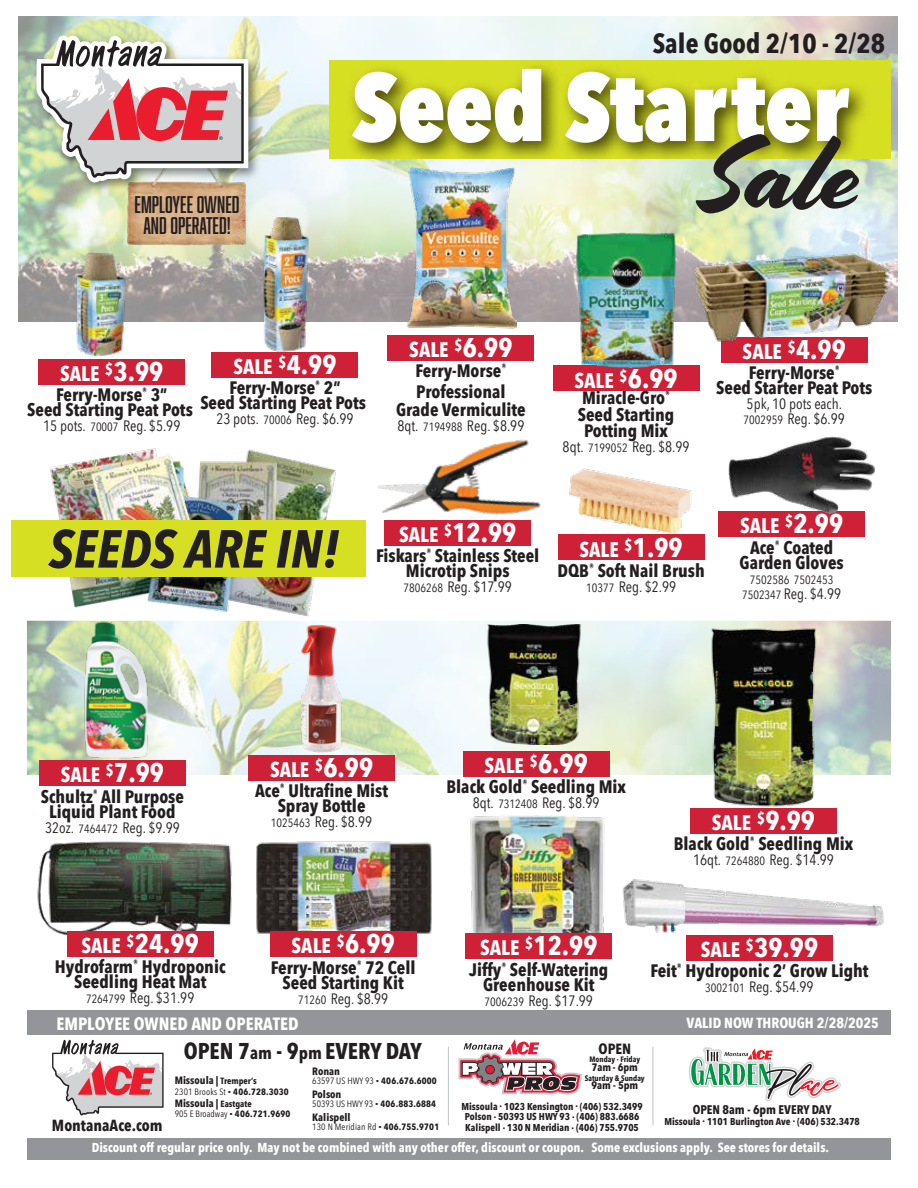
<style>
.page{position:relative;width:918px;height:1188px;background:#fff}
.page>*{position:absolute;margin:0;border:0;box-sizing:border-box;transform-origin:0 0}
.t1{font:italic 700 52.95px "Avenir Next Condensed";color:#231f20}
.t2{font:700 27.15px "Avenir Next Condensed";color:#231f20}
.t3{font:700 27px "Avenir Next Condensed";color:#fff}
.t4{font:700 22.8px "Avenir Next Condensed";color:#231f20}
.t5{font:22.2px/21.3px "Abolition";color:#231f20;text-align:center}
.t6{font:700 21px "Avenir Next Condensed";color:#fff}
.t7{font:700 18px/15px "Avenir Next Condensed";color:#231f20;text-align:center}
.t8{font:700 17.7px "Avenir Next Condensed";color:#fff}
.t9{font:700 16.05px "Avenir Next Condensed";color:#231f20}
.t10{font:15px/15px "Avenir Next Condensed";color:#231f20}
.t11{font:700 14.7px "Avenir Next Condensed";color:#231f20}
.t12{font:700 14.55px "Avenir Next Condensed";color:#fff}
.t13{font:700 13.05px "Avenir Next Condensed";color:#fff}
.t14{font:700 12.45px "Avenir Next Condensed";color:#231f20}
.t15{font:12px "Avenir Next Condensed";color:#231f20}
.t16{font:700 10.8px "Avenir Next Condensed";color:#231f20}
.t17{font:700 10.65px "Avenir Next Condensed";color:#231f20}
.t18{font:700 10.05px/10.8px "Avenir Next Condensed";color:#231f20;text-align:center}
.t19{font:9.15px "Avenir Next Condensed";letter-spacing:.005em;color:#231f20}
.t20{font:700 7.8px "Avenir Next Condensed";color:#231f20}
.s1{font-size:27px}
.s2{font-size:12px}
.s3{font-size:21px}
.s4{font-size:5.7px}
.s5{font-weight:700}
.s6{font-size:17.4px}
.s7{font-size:9px}
.s8{font-size:4.95px}
</style>
<div class="page">
<img style="left:27px;top:620px;width:864px;height:540px">
<img style="left:18px;top:17px;width:880px;height:305px">
<div style="left:329px;top:60px;width:562px;height:98px;background:#d7df23"></div>
<img style="left:377px;top:439px;width:164px;height:76px">
<div style="left:384px;top:520px;width:147px;height:26px;background:#ce2037"></div>
<div style="left:558px;top:535px;width:146px;height:25px;background:#ce2037"></div>
<div style="left:39px;top:359px;width:146px;height:26px;background:#ce2037"></div>
<div style="left:553px;top:366px;width:146px;height:25px;background:#ce2037"></div>
<img style="left:575px;top:230px;width:103px;height:138px">
<img style="left:126px;top:199px;width:122px;height:48px">
<img style="left:28px;top:28px;width:236px;height:171px">
<svg style="left:37px;top:36px;width:211px;height:146px"></svg>
<img style="left:564px;top:468px;width:132px;height:67px">
<div style="left:388px;top:335px;width:146px;height:26px;background:#ce2037"></div>
<img style="left:403px;top:169px;width:114px;height:160px">
<div style="left:718px;top:512px;width:147px;height:25px;background:#ce2037"></div>
<img style="left:728px;top:436px;width:147px;height:78px">
<img style="left:260px;top:215px;width:50px;height:137px">
<img style="left:74px;top:252px;width:53px;height:104px">
<div style="left:721px;top:337px;width:147px;height:26px;background:#ce2037"></div>
<img style="left:339px;top:56px;width:537px;height:113px">
<svg style="left:352px;top:69px;width:189px;height:74px"></svg>
<svg style="left:565px;top:72px;width:121px;height:71px;background:#dedfaa"></svg>
<svg style="left:695px;top:78px;width:164px;height:135px;background:#abb17e"></svg>
<div style="left:212px;top:352px;width:146px;height:26px;background:#ce2037"></div>
<img style="left:45px;top:448px;width:296px;height:169px">
<div style="left:11px;top:521px;width:355px;height:56px;background:#d7df23"></div>
<img style="left:692px;top:246px;width:200px;height:96px">
<h2 class="t2" style="left:653px;top:27px;width:234px">Sale Good 2/10 - 2/28</h2>
<p class="t5" style="left:135px;top:193px;width:106px">EMPLOYEE OWNED<br>AND OPERATED!</p>
<p class="t6" style="left:233px;top:354px;width:105px">SALE <sup>$</sup><span class="s1">4.99</span></p>
<p class="t6" style="left:60px;top:361px;width:105px">SALE <sup>$</sup><span class="s1">3.99</span></p>
<p class="t7" style="left:200px;top:380px;width:167px">Ferry-Morse<sup>®</sup> 2”<br>Seed Starting Peat Pots</p>
<p class="t10" style="left:216px;top:411px;width:139px">23 pots. <span class="s2">70006</span> Reg. $6.99</p>
<p class="t7" style="left:27px;top:387px;width:167px">Ferry-Morse<sup>®</sup> 3”<br>Seed Starting Peat Pots</p>
<p class="t10" style="left:43px;top:418px;width:139px">15 pots. <span class="s2">70007</span> Reg. $5.99</p>
<p class="t6" style="left:409px;top:337px;width:105px">SALE <sup>$</sup><span class="s1">6.99</span></p>
<p class="t7" style="left:415px;top:360px;width:93px;line-height:21px;text-align:left">Ferry-Morse<sup>®<br></sup>Professional</p>
<p class="t7" style="left:396px;top:402px;width:131px">Grade Vermiculite</p>
<p class="t10" style="left:397px;top:418px;width:128px">8qt. <span class="s2">7194988</span> Reg. $8.99</p>
<p class="t6" style="left:574px;top:367px;width:105px">SALE <sup>$</sup><span class="s1">6.99</span></p>
<p class="t7" style="left:578px;top:390px;width:98px;line-height:16.5px">Miracle-Gro<sup>®<br></sup>Seed Starting<br>Potting Mix</p>
<p class="t10" style="left:563px;top:439px;width:128px">8qt. <span class="s2">7199052</span> Reg. $8.99</p>
<p class="t6" style="left:743px;top:339px;width:105px">SALE <sup>$</sup><span class="s1">4.99</span></p>
<p class="t7" style="left:716px;top:366px;width:158px">Ferry-Morse<sup>®<br></sup>Seed Starter Peat Pots</p>
<p class="t10" style="left:744px;top:396px;width:103px">5pk, 10 pots each.<br><span class="s2">7002959</span> Reg. $6.99</p>
<h1 class="t1" style="left:49px;top:517px;width:292px">SEEDS ARE IN!</h1>
<h3 class="t3" style="left:399px;top:516px;width:119px"><span class="s3">SALE</span> <sup>$</sup>12.99</h3>
<p class="t7" style="left:376px;top:549px;width:165px">Fiskars<sup>®</sup> Stainless Steel<br>Microtip Snips</p>
<p class="t10" style="left:404px;top:579px;width:110px"><span class="s2">7806268</span> Reg. $17.99</p>
<p class="t6" style="left:580px;top:536px;width:105px">SALE <sup>$</sup><span class="s1">1.99</span></p>
<p class="t7" style="left:557px;top:563px;width:149px">DQB<sup>®</sup> Soft Nail Brush</p>
<p class="t10" style="left:586px;top:578px;width:92px"><span class="s2">10377</span> Reg. $2.99</p>
<p class="t6" style="left:740px;top:513px;width:105px">SALE <sup>$</sup><span class="s1">2.99</span></p>
<p class="t7" style="left:740px;top:540px;width:106px">Ace<sup>®</sup> Coated<br>Garden Gloves</p>
<p class="t15" style="left:750px;top:569px;width:85px">7502586 7502453</p>
<p class="t10" style="left:742px;top:585px;width:101px"><span class="s2">7502347</span> Reg. $4.99</p>
<p class="t6" style="left:61px;top:762px;width:105px">SALE <sup>$</sup><span class="s1">7.99</span></p>
<p class="t7" style="left:41px;top:789px;width:145px">Schultz<sup>®</sup> All Purpose<br>Liquid Plant Food</p>
<p class="t10" style="left:45px;top:819px;width:136px">32oz. <span class="s2">7464472</span> Reg. $9.99</p>
<p class="t6" style="left:270px;top:757px;width:105px">SALE <sup>$</sup><span class="s1">6.99</span></p>
<p class="t7" style="left:255px;top:783px;width:135px">Ace<sup>®</sup> Ultrafine Mist<br>Spray Bottle</p>
<p class="t10" style="left:271px;top:814px;width:103px"><span class="s2">1025463</span> Reg. $8.99</p>
<p class="t6" style="left:485px;top:753px;width:105px">SALE <sup>$</sup><span class="s1">6.99</span></p>
<p class="t7" style="left:446px;top:779px;width:181px">Black Gold<sup>®</sup> Seedling Mix</p>
<p class="t10" style="left:473px;top:795px;width:128px">8qt. <span class="s2">7312408</span> Reg. $8.99</p>
<p class="t6" style="left:712px;top:809px;width:105px">SALE <sup>$</sup><span class="s1">9.99</span></p>
<p class="t7" style="left:674px;top:836px;width:181px">Black Gold<sup>®</sup> Seedling Mix</p>
<p class="t10" style="left:693px;top:852px;width:143px">16qt. <span class="s2">7264880</span> Reg. $14.99</p>
<h3 class="t3" style="left:82px;top:927px;width:119px"><span class="s3">SALE</span> <sup>$</sup>24.99</h3>
<p class="t7" style="left:55px;top:959px;width:172px">Hydrofarm<sup>®</sup> Hydroponic<br>Seedling Heat Mat</p>
<p class="t10" style="left:86px;top:990px;width:110px"><span class="s2">7264799</span> Reg. $31.99</p>
<p class="t6" style="left:292px;top:933px;width:105px">SALE <sup>$</sup><span class="s1">6.99</span></p>
<p class="t7" style="left:271px;top:960px;width:146px">Ferry-Morse<sup>®</sup> 72 Cell<br>Seed Starting Kit</p>
<p class="t10" style="left:298px;top:990px;width:92px"><span class="s2">71260</span> Reg. $8.99</p>
<h3 class="t3" style="left:480px;top:929px;width:119px"><span class="s3">SALE</span> <sup>$</sup>12.99</h3>
<p class="t7" style="left:469px;top:962px;width:141px">Jiffy<sup>®</sup> Self-Watering<br>Greenhouse Kit</p>
<p class="t10" style="left:485px;top:992px;width:110px"><span class="s2">7006239</span> Reg. $17.99</p>
<h3 class="t3" style="left:701px;top:931px;width:119px"><span class="s3">SALE</span> <sup>$</sup>39.99</h3>
<p class="t7" style="left:650px;top:963px;width:220px">Feit<sup>®</sup> Hydroponic 2’ Grow Light</p>
<p class="t10" style="left:705px;top:979px;width:110px"><span class="s2">3002101</span> Reg. $54.99</p>
<p class="t8" style="left:56px;top:1013px;width:244px">EMPLOYEE OWNED AND OPERATED</p>
<p class="t12" style="left:686px;top:1014px;width:194px">VALID NOW THROUGH 2/28/2025</p>
<p class="t17" style="left:312px;top:1065px;width:29px">Ronan</p>
<p class="t19" style="left:312px;top:1073px;width:126px">63597 US HWY 93 <span class="s4">•</span> <span class="s5">406.676.6000</span></p>
<p class="t17" style="left:312px;top:1088px;width:31px">Polson</p>
<p class="t19" style="left:312px;top:1096px;width:125px">50393 US HWY 93 <span class="s4">•</span> <span class="s5">406.883.6884</span></p>
<p class="t17" style="left:312px;top:1111px;width:40px">Kalispell</p>
<p class="t19" style="left:312px;top:1119px;width:128px">130 N Meridian Rd <span class="s4">•</span> <span class="s5">406.755.9701</span></p>
<p class="t4" style="left:184px;top:1037px;width:240px">OPEN 7<span class="s6">am</span> - 9<span class="s6">pm</span> EVERY DAY</p>
<p class="t11" style="left:599px;top:1040px;width:34px">OPEN</p>
<p class="t20" style="left:590px;top:1055px;width:52px">Monday - Friday</p>
<p class="t16" style="left:592px;top:1061px;width:48px">7am- 6pm</p>
<p class="t20" style="left:585px;top:1073px;width:61px">Saturday &amp; Sunday</p>
<p class="t16" style="left:591px;top:1079px;width:48px">9am - 5pm</p>
<p class="t17" style="left:175px;top:1074px;width:83px">Missoula | <span class="s7">Tremper’s</span></p>
<p class="t19" style="left:175px;top:1084px;width:116px">2301 Brooks St <span class="s4">•</span> <span class="s5">406.728.3030</span></p>
<p class="t17" style="left:175px;top:1096px;width:78px">Missoula | <span class="s7">Eastgate</span></p>
<p class="t19" style="left:175px;top:1106px;width:117px">905 E Broadway <span class="s4">•</span> <span class="s5">406.721.9690</span></p>
<p class="t18" style="left:461px;top:1101px;width:183px">Missoula <span class="s8">•</span> 1023 Kensington <span class="s8">•</span> (406) 532.3499<br>Polson <span class="s8">•</span> 50393 US HWY 93 <span class="s8">•</span> (406) 883.6686<br>Kalispell <span class="s8">•</span> 130 N Meridian <span class="s8">•</span> (406) 755.9705</p>
<p class="t14" style="left:693px;top:1102px;width:140px">OPEN 8am - 6pm EVERY DAY</p>
<p class="t18" style="left:664px;top:1116px;width:197px">Missoula <span class="s8">•</span> 1101 Burlington Ave <span class="s8">•</span> (406) 532.3478</p>
<p class="t9" style="left:52px;top:1116px;width:112px">MontanaAce.com</p>
<p class="t13" style="left:92px;top:1139px;width:739px">Discount off regular price only. May not be combined with any other offer, discount or coupon. Some exclusions apply. See stores for details.</p>
</div>
